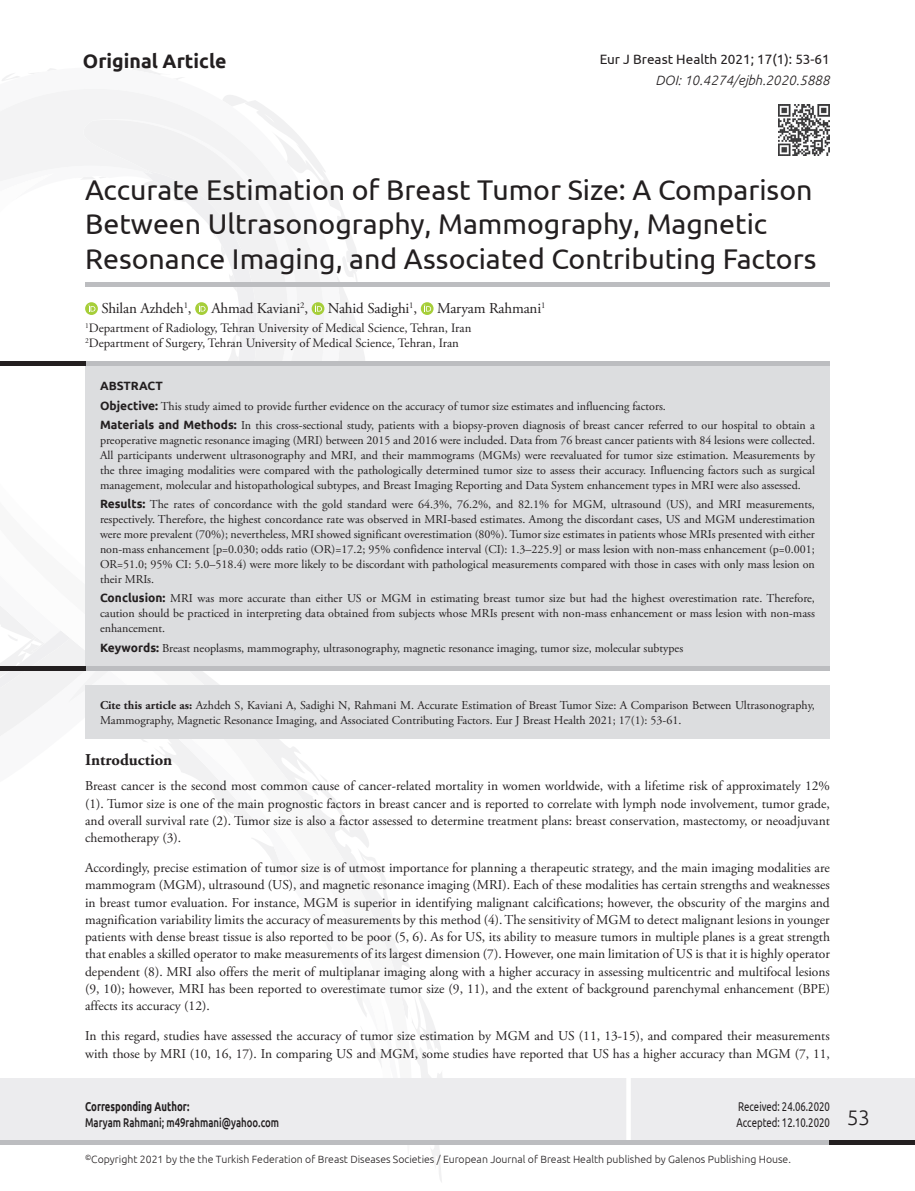
<style>
.page{position:relative;width:915px;height:1191px;background:#fff}
.page>*{position:absolute;margin:0;border:0;box-sizing:border-box;transform-origin:0 0}
._1__BASLIK{font:28.5px/34.5px "Ubuntu";color:#231f20}
.t1{font:300 21px "Ubuntu";color:#231f20}
.t2{font:700 19.5px "Ubuntu";color:#231f20}
.ANA_BASLIK{font:700 16.5px "Adobe Garamond Pro";color:#231f20}
.YAZARLAR{font:15px "Adobe Garamond Pro";letter-spacing:-.01em;color:#231f20}
.YAZI{font:13.5px/17.2px "Adobe Garamond Pro";color:#231f20;text-align:justify}
.SAYFA_ARALIK{font:13.5px "Ubuntu";color:#231f20}
.DOI{font:italic 300 13.5px "Ubuntu";color:#231f20}
.KURUMLAR{font:12.75px "Adobe Garamond Pro";color:#231f20}
.t3{font:12.75px "Ubuntu";color:#231f20;scale:.75 1}
.t4{font:500 12.75px "Ubuntu";color:#231f20;scale:.75 1}
.t5{font:700 12.75px "Ubuntu";color:#231f20;scale:.75 1}
.ÖZET{font:12px/15px "Adobe Garamond Pro";color:#231f20;text-align:justify}
.CİTE_AS{font:12px/15px "Adobe Garamond Pro";color:#231f20}
.ABSTRACT{font:700 12px "Ubuntu";color:#231f20}
.t6{font:300 10.5px "Ubuntu";color:#231f20}
.s1{font-family:"Ubuntu";font-weight:700}
.s2{font-weight:700}
</style>
<div class="page">
<svg style="left:415px;top:990px;width:30px;height:192px"></svg>
<svg style="left:0;top:688px;width:415px;height:457px"></svg>
<div style="left:0;top:1078px;width:914px;height:61px;background:#ececee"></div>
<hr style="left:626px;top:1076px;width:4px;height:65px;background:#fff">
<div style="left:85px;top:366px;width:744px;height:300px;background:#dcdddf"></div>
<div style="left:85px;top:666px;width:744px;height:5px;background:#bcbdc0"></div>
<div style="left:85px;top:361px;width:744px;height:5px;background:#bcbdc0"></div>
<div style="left:0;top:1139px;width:914px;height:5px;background:#bcbdc0"></div>
<div style="left:829px;top:1139px;width:85px;height:5px;background:#231f20"></div>
<div style="left:85px;top:685px;width:744px;height:53px;background:#dcdddf"></div>
<svg style="left:0;top:100px;width:365px;height:588px"></svg>
<svg style="left:420px;top:302px;width:13px;height:13px"></svg>
<svg style="left:424px;top:304px;width:7px;height:7px"></svg>
<div style="left:85px;top:282px;width:744px;height:5px;background:#bcbdc0"></div>
<img style="left:778px;top:104px;width:51px;height:52px">
<p class="t2" style="left:83px;top:50px;width:145px">Original Article</p>
<p class="SAYFA_ARALIK" style="left:599px;top:51px;width:231px">Eur J Breast Health 2021; 17(1): 53-61</p>
<p class="DOI" style="left:655px;top:72px;width:176px">DOI: 10.4274/ejbh.2020.5888</p>
<p class="_1__BASLIK" style="left:85px;top:171px;width:732px">Accurate Estimation of Breast Tumor Size: A Comparison<br>Between Ultrasonography, Mammography, Magnetic<br>Resonance Imaging, and Associated Contributing Factors</p>
<p class="YAZARLAR" style="left:101px;top:300px;width:92px">Shilan Azhdeh<sup>1</sup>,</p>
<p class="YAZARLAR" style="left:211px;top:300px;width:98px">Ahmad Kaviani<sup>2</sup>,</p>
<p class="YAZARLAR" style="left:328px;top:300px;width:91px">Nahid Sadighi<sup>1</sup>,</p>
<p class="YAZARLAR" style="left:437px;top:300px;width:110px">Maryam Rahmani<sup>1</sup></p>
<p class="KURUMLAR" style="left:85px;top:321px;width:387px"><sup>1</sup>Department of Radiology, Tehran University of Medical Science, Tehran, Iran</p>
<p class="KURUMLAR" style="left:85px;top:336px;width:375px"><sup>2</sup>Department of Surgery, Tehran University of Medical Science, Tehran, Iran</p>
<p class="ABSTRACT" style="left:100px;top:379px;width:64px">ABSTRACT</p>
<p class="ÖZET" style="left:100px;top:399px;width:567px"><span class="s1">Objective:</span> This study aimed to provide further evidence on the accuracy of tumor size estimates and influencing factors.</p>
<p class="ÖZET" style="left:100px;top:418px;width:716px"><span class="s1">Materials and Methods:</span> In this cross-sectional study, patients with a biopsy-proven diagnosis of breast cancer referred to our hospital to obtain a preoperative magnetic resonance imaging (MRI) between 2015 and 2016 were included. Data from 76 breast cancer patients with 84 lesions were collected.<br>All participants underwent ultrasonography and MRI, and their mammograms (MGMs) were reevaluated for tumor size estimation. Measurements by the three imaging modalities were compared with the pathologically determined tumor size to assess their accuracy. Influencing factors such as surgical management, molecular and histopathological subtypes, and Breast Imaging Reporting and Data System enhancement types in MRI were also assessed.</p>
<p class="ÖZET" style="left:100px;top:497px;width:716px"><span class="s1">Results:</span> The rates of concordance with the gold standard were 64.3%, 76.2%, and 82.1% for MGM, ultrasound (US), and MRI measurements, respectively. Therefore, the highest concordance rate was observed in MRI-based estimates. Among the discordant cases, US and MGM underestimation were more prevalent (70%); nevertheless, MRI showed significant overestimation (80%). Tumor size estimates in patients whose MRIs presented with either non-mass enhancement [p=0.030; odds ratio (OR)=17.2; 95% confidence interval (CI): 1.3–225.9] or mass lesion with non-mass enhancement (p=0.001; OR=51.0; 95% CI: 5.0–518.4) were more likely to be discordant with pathological measurements compared with those in cases with only mass lesion on their MRIs.</p>
<p class="ÖZET" style="left:100px;top:591px;width:716px"><span class="s1">Conclusion:</span> MRI was more accurate than either US or MGM in estimating breast tumor size but had the highest overestimation rate. Therefore, caution should be practiced in interpreting data obtained from subjects whose MRIs present with non-mass enhancement or mass lesion with non-mass enhancement.</p>
<p class="ÖZET" style="left:100px;top:641px;width:584px"><span class="s1">Keywords:</span> Breast neoplasms, mammography, ultrasonography, magnetic resonance imaging, tumor size, molecular subtypes</p>
<p class="CİTE_AS" style="left:100px;top:698px;width:716px"><span class="s2">Cite this article as:</span> Azhdeh S, Kaviani A, Sadighi N, Rahmani M. Accurate Estimation of Breast Tumor Size: A Comparison Between Ultrasonography,<br>Mammography, Magnetic Resonance Imaging, and Associated Contributing Factors. Eur J Breast Health 2021; 17(1): 53-61.</p>
<p class="ANA_BASLIK" style="left:85px;top:750px;width:89px">Introduction</p>
<p class="YAZI" style="left:85px;top:778px;width:746px">Breast cancer is the second most common cause of cancer-related mortality in women worldwide, with a lifetime risk of approximately 12% (1). Tumor size is one of the main prognostic factors in breast cancer and is reported to correlate with lymph node involvement, tumor grade, and overall survival rate (2). Tumor size is also a factor assessed to determine treatment plans: breast conservation, mastectomy, or neoadjuvant chemotherapy (3).</p>
<p class="YAZI" style="left:85px;top:859px;width:746px">Accordingly, precise estimation of tumor size is of utmost importance for planning a therapeutic strategy, and the main imaging modalities are mammogram (MGM), ultrasound (US), and magnetic resonance imaging (MRI). Each of these modalities has certain strengths and weaknesses in breast tumor evaluation. For instance, MGM is superior in identifying malignant calcifications; however, the obscurity of the margins and magnification variability limits the accuracy of measurements by this method (4). The sensitivity of MGM to detect malignant lesions in younger patients with dense breast tissue is also reported to be poor (5, 6). As for US, its ability to measure tumors in multiple planes is a great strength that enables a skilled operator to make measurements of its largest dimension (7). However, one main limitation of US is that it is highly operator dependent (8). MRI also offers the merit of multiplanar imaging along with a higher accuracy in assessing multicentric and multifocal lesions (9, 10); however, MRI has been reported to overestimate tumor size (9, 11), and the extent of background parenchymal enhancement (BPE) affects its accuracy (12).</p>
<p class="YAZI" style="left:85px;top:1027px;width:746px">In this regard, studies have assessed the accuracy of tumor size estimation by MGM and US (11, 13-15), and compared their measurements with those by MRI (10, 16, 17). In comparing US and MGM, some studies have reported that US has a higher accuracy than MGM (7, 11,</p>
<p class="t5" style="left:85px;top:1099px;width:140px">Corresponding Author:</p>
<p class="t4" style="left:85px;top:1114px;width:260px">Maryam Rahmani; m49rahmani@yahoo.com</p>
<p class="t3" style="left:738px;top:1099px;width:124px">Received: 24.06.2020</p>
<p class="t3" style="left:736px;top:1115px;width:126px">Accepted: 12.10.2020</p>
<p class="t6" style="left:85px;top:1152px;width:707px"><sup>©</sup>Copyright 2021 by the the Turkish Federation of Breast Diseases Societies / European Journal of Breast Health published by Galenos Publishing House.</p>
<p class="t1" style="left:846px;top:1104px;width:25px">53</p>
</div>
